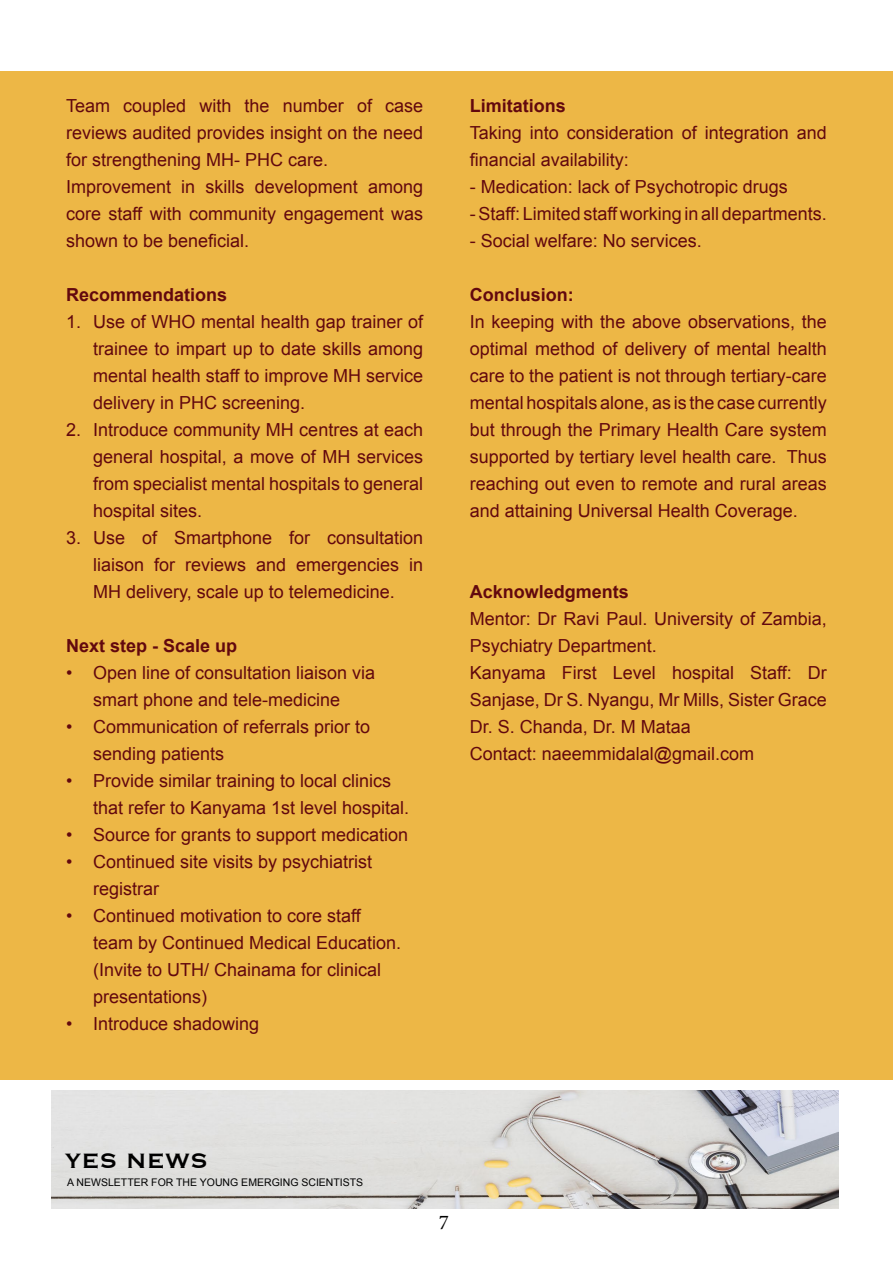
<style>
.page{position:relative;width:893px;height:1263px;background:#fff}
.page>*{position:absolute;margin:0;border:0;box-sizing:border-box;transform-origin:0 0}
.t1{font:27px "Copperplate";color:#000}
.t2{font:21px "Minion Pro";color:#000}
.t3{font:18px/27px "Arial";color:#62080e}
.t4{font:700 18px "Arial";color:#62080e}
.t5{font:10.5px "Arial";color:#000}
</style>
<div class="page">
<img style="left:51px;top:1090px;width:788px;height:119px">
<div style="left:0;top:71px;width:893px;height:1009px;background:#edb746"></div>
<p class="t3" style="left:66px;top:92px;width:359px">Team coupled with the number of case reviews audited provides insight on the need for strengthening MH- PHC care.<br>Improvement in skills development among core staff with community engagement was shown to be beneficial.</p>
<p class="t4" style="left:66px;top:282px;width:163px">Recommendations</p>
<p class="t3" style="left:93px;top:308px;width:332px;text-align:justify;text-indent:-27px">1. Use of WHO mental health gap trainer of trainee to impart up to date skills among mental health staff to improve MH service delivery in PHC screening.</p>
<p class="t3" style="left:93px;top:416px;width:332px;text-align:justify;text-indent:-27px">2. Introduce community MH centres at each general hospital, a move of MH services from specialist mental hospitals to general hospital sites.</p>
<p class="t3" style="left:93px;top:524px;width:332px;text-align:justify;text-indent:-27px">3. Use of Smartphone for consultation liaison for reviews and emergencies in MH delivery, scale up to telemedicine.</p>
<p class="t4" style="left:66px;top:633px;width:173px">Next step - Scale up</p>
<p class="t3" style="left:66px;top:659px;width:311px;text-align:center">• Open line of consultation liaison via smart phone and tele-medicine</p>
<p class="t3" style="left:93px;top:713px;width:279px;text-indent:-27px">• Communication of referrals prior to sending patients</p>
<p class="t3" style="left:93px;top:767px;width:318px;text-indent:-27px">• Provide similar training to local clinics that refer to Kanyama 1st level hospital.</p>
<p class="t3" style="left:66px;top:821px;width:344px">• Source for grants to support medication</p>
<p class="t3" style="left:93px;top:848px;width:281px;text-indent:-27px">• Continued site visits by psychiatrist registrar</p>
<p class="t3" style="left:93px;top:902px;width:310px;text-indent:-27px">• Continued motivation to core staff team by Continued Medical Education. (Invite to UTH/ Chainama for clinical presentations)</p>
<p class="t3" style="left:66px;top:1010px;width:195px">• Introduce shadowing</p>
<p class="t4" style="left:470px;top:93px;width:98px">Limitations</p>
<p class="t3" style="left:470px;top:119px;width:359px">Taking into consideration of integration and financial availability:</p>
<p class="t3" style="left:470px;top:173px;width:320px">- Medication: lack of Psychotropic drugs</p>
<p class="t3" style="left:470px;top:200px;width:359px">- Staff: Limited staff working in all departments.</p>
<p class="t3" style="left:470px;top:227px;width:234px">- Social welfare: No services.</p>
<p class="t4" style="left:470px;top:282px;width:106px">Conclusion:</p>
<p class="t3" style="left:470px;top:308px;width:359px;text-align:justify">In keeping with the above observations, the optimal method of delivery of mental health care to the patient is not through tertiary-care mental hospitals alone, as is the case currently but through the Primary Health Care system supported by tertiary level health care. Thus reaching out even to remote and rural areas and attaining Universal Health Coverage.</p>
<p class="t4" style="left:470px;top:579px;width:161px">Acknowledgments</p>
<p class="t3" style="left:470px;top:605px;width:359px">Mentor: Dr Ravi Paul. University of Zambia, Psychiatry Department.<br>Kanyama First Level hospital Staff: Dr Sanjase, Dr S. Nyangu, Mr Mills, Sister Grace Dr. S. Chanda, Dr. M Mataa<br>Contact: naeemmidalal@gmail.com</p>
<h1 class="t1" style="left:65px;top:1143px;width:145px">YES NEWS</h1>
<p class="t5" style="left:67px;top:1175px;width:297px">A NEWSLETTER FOR THE YOUNG EMERGING SCIENTISTS</p>
<p class="t2" style="left:439px;top:1208px;width:12px">7</p>
</div>
